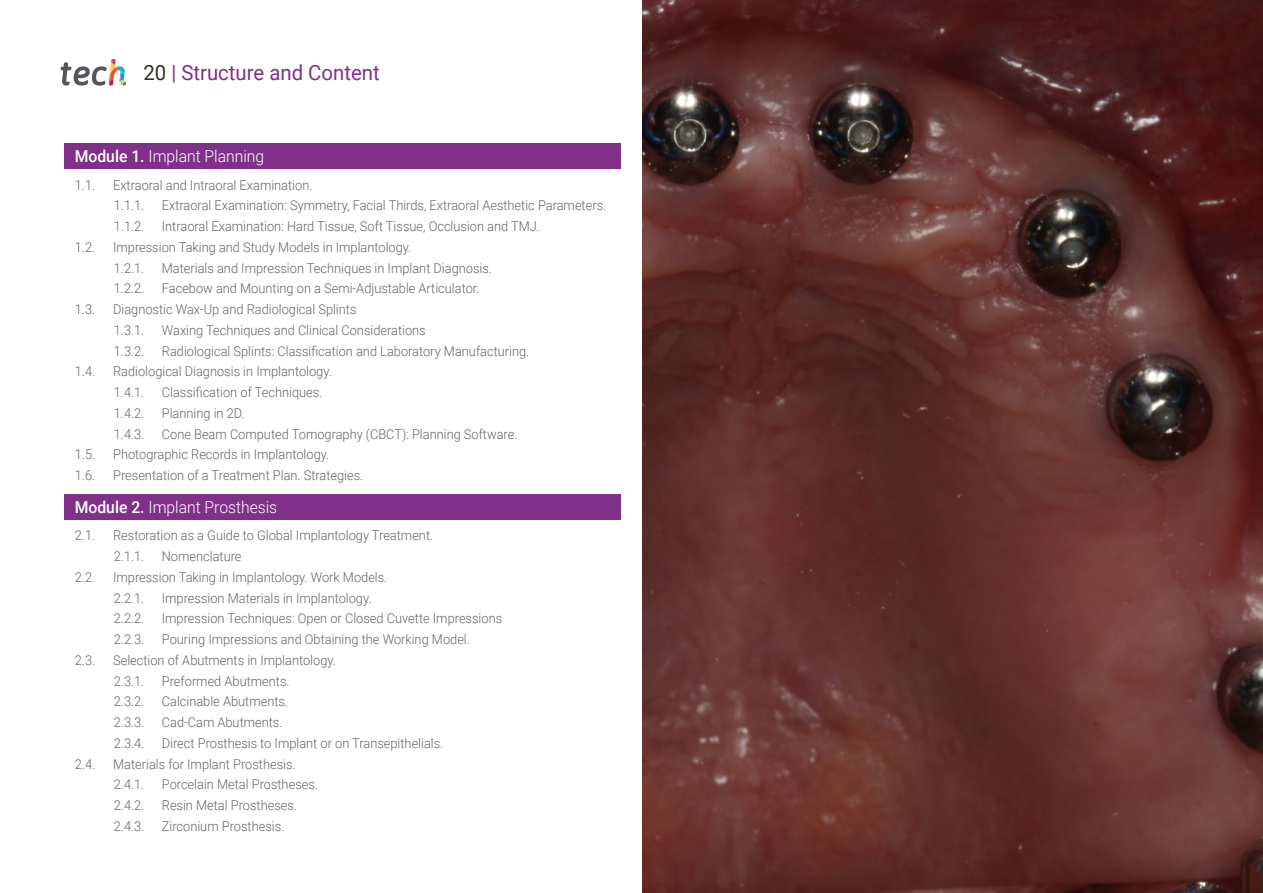
<style>
.page{position:relative;width:1263px;height:893px;background:#fff}
.page>*{position:absolute;margin:0;border:0;box-sizing:border-box;transform-origin:0 0}
.t1{font:21px "Roboto";color:#813089}
.t2{font:300 16.5px "Roboto";color:#fff;scale:.95 1}
.t3{font:300 13.5px/20.7px "Roboto";color:#61646a;scale:.95 1}
.s1{color:#312e20}
.s2{font-weight:500}
</style>
<div class="page">
<div style="left:64px;top:144px;width:557px;height:25px;background:#813089"></div>
<div style="left:64px;top:494px;width:557px;height:25px;background:#813089"></div>
<img style="left:642px;top:0;width:621px;height:893px">
<svg style="left:61px;top:59px;width:65px;height:27px"></svg>
<h1 class="t1" style="left:144px;top:57px;width:238px"><span class="s1">20</span> | Structure and Content</h1>
<p class="t2" style="left:75px;top:145px;width:201px"><span class="s2">Module 1.</span> Implant Planning</p>
<p class="t3" style="left:75px;top:174px;width:23px">1.1.</p>
<p class="t3" style="left:113px;top:174px;width:211px">Extraoral and Intraoral Examination.<br>1.1.1.</p>
<p class="t3" style="left:162px;top:195px;width:469px">Extraoral Examination: Symmetry, Facial Thirds, Extraoral Aesthetic Parameters.</p>
<p class="t3" style="left:114px;top:215px;width:34px">1.1.2.</p>
<p class="t3" style="left:162px;top:215px;width:400px">Intraoral Examination: Hard Tissue, Soft Tissue, Occlusion and TMJ.</p>
<p class="t3" style="left:75px;top:236px;width:23px">1.2.</p>
<p class="t3" style="left:113px;top:236px;width:315px">Impression Taking and Study Models in Implantology.<br>1.2.1.</p>
<p class="t3" style="left:162px;top:257px;width:349px">Materials and Impression Techniques in Implant Diagnosis.</p>
<p class="t3" style="left:114px;top:278px;width:34px">1.2.2.</p>
<p class="t3" style="left:162px;top:278px;width:336px">Facebow and Mounting on a Semi-Adjustable Articulator.</p>
<p class="t3" style="left:75px;top:298px;width:23px">1.3.</p>
<p class="t3" style="left:113px;top:298px;width:258px">Diagnostic Wax-Up and Radiological Splints<br>1.3.1.</p>
<p class="t3" style="left:162px;top:319px;width:279px">Waxing Techniques and Clinical Considerations</p>
<p class="t3" style="left:114px;top:340px;width:34px">1.3.2.</p>
<p class="t3" style="left:162px;top:340px;width:388px">Radiological Splints: Classification and Laboratory Manufacturing.</p>
<p class="t3" style="left:75px;top:361px;width:23px">1.4.</p>
<p class="t3" style="left:113px;top:361px;width:232px">Radiological Diagnosis in Implantology.<br>1.4.1.</p>
<p class="t3" style="left:162px;top:381px;width:170px">Classification of Techniques.</p>
<p class="t3" style="left:114px;top:402px;width:34px">1.4.2.</p>
<p class="t3" style="left:162px;top:402px;width:89px">Planning in 2D.</p>
<p class="t3" style="left:114px;top:423px;width:34px">1.4.3.</p>
<p class="t3" style="left:162px;top:423px;width:376px">Cone Beam Computed Tomography (CBCT): Planning Software.</p>
<p class="t3" style="left:75px;top:444px;width:23px">1.5.</p>
<p class="t3" style="left:113px;top:444px;width:229px">Photographic Records in Implantology.</p>
<p class="t3" style="left:75px;top:464px;width:23px">1.6.</p>
<p class="t3" style="left:113px;top:464px;width:265px">Presentation of a Treatment Plan. Strategies.</p>
<p class="t2" style="left:75px;top:496px;width:215px"><span class="s2">Module 2.</span> Implant Prosthesis</p>
<p class="t3" style="left:75px;top:525px;width:23px">2.1.</p>
<p class="t3" style="left:113px;top:525px;width:338px">Restoration as a Guide to Global Implantology Treatment.<br>2.1.1.</p>
<p class="t3" style="left:162px;top:545px;width:85px">Nomenclature</p>
<p class="t3" style="left:75px;top:566px;width:23px">2.2.</p>
<p class="t3" style="left:113px;top:566px;width:290px">Impression Taking in Implantology. Work Models.<br>2.2.1.</p>
<p class="t3" style="left:162px;top:587px;width:222px">Impression Materials in Implantology.</p>
<p class="t3" style="left:114px;top:608px;width:34px">2.2.2.</p>
<p class="t3" style="left:162px;top:608px;width:360px">Impression Techniques: Open or Closed Cuvette Impressions</p>
<p class="t3" style="left:114px;top:628px;width:34px">2.2.3.</p>
<p class="t3" style="left:162px;top:628px;width:326px">Pouring Impressions and Obtaining the Working Model.</p>
<p class="t3" style="left:75px;top:649px;width:23px">2.3.</p>
<p class="t3" style="left:113px;top:649px;width:236px">Selection of Abutments in Implantology.<br>2.3.1.</p>
<p class="t3" style="left:162px;top:670px;width:136px">Preformed Abutments.</p>
<p class="t3" style="left:114px;top:691px;width:34px">2.3.2.</p>
<p class="t3" style="left:162px;top:691px;width:134px">Calcinable Abutments.</p>
<p class="t3" style="left:114px;top:711px;width:34px">2.3.3.</p>
<p class="t3" style="left:162px;top:711px;width:129px">Cad-Cam Abutments.</p>
<p class="t3" style="left:114px;top:732px;width:34px">2.3.4.</p>
<p class="t3" style="left:162px;top:732px;width:298px">Direct Prosthesis to Implant or on Transepithelials.</p>
<p class="t3" style="left:75px;top:753px;width:23px">2.4.</p>
<p class="t3" style="left:113px;top:753px;width:194px">Materials for Implant Prosthesis.<br>2.4.1.</p>
<p class="t3" style="left:162px;top:774px;width:166px">Porcelain Metal Prostheses.</p>
<p class="t3" style="left:114px;top:794px;width:34px">2.4.2.</p>
<p class="t3" style="left:162px;top:794px;width:144px">Resin Metal Prostheses.</p>
<p class="t3" style="left:114px;top:815px;width:34px">2.4.3.</p>
<p class="t3" style="left:162px;top:815px;width:130px">Zirconium Prosthesis.</p>
</div>
